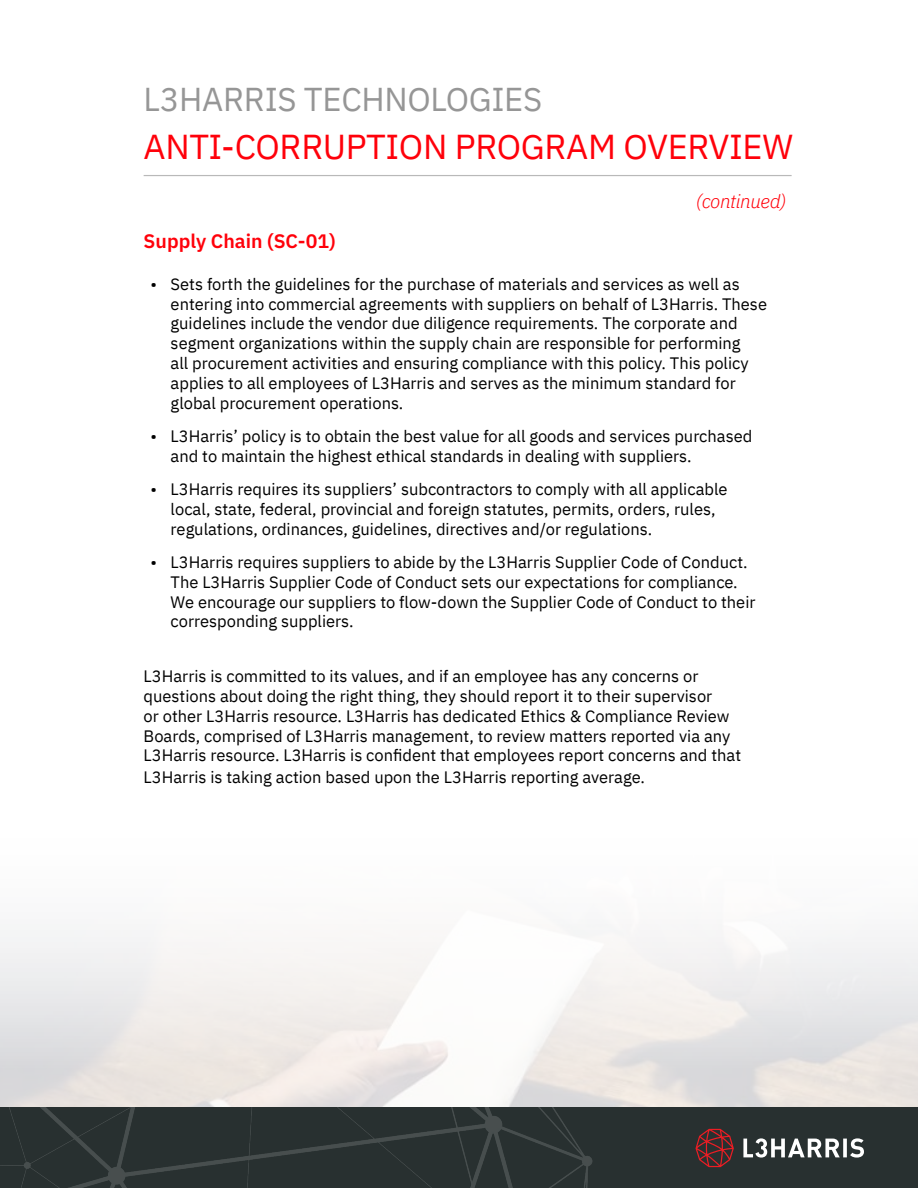
<style>
.page{position:relative;width:918px;height:1188px;background:#fff}
.page>*{position:absolute;margin:0;border:0;box-sizing:border-box;transform-origin:0 0}
.t1{font:34.5px "IBM Plex Sans";letter-spacing:-.01em;color:#ff000a}
.t2{font:33px "IBM Plex Sans";letter-spacing:-.01em;color:#969696}
.t3{font:600 19.5px "IBM Plex Sans";color:#ff000a}
.t4{font:italic 300 18.9px "IBM Plex Sans";letter-spacing:-.02em;color:#ff000a}
.t5{font:16.5px/19.8px "IBM Plex Sans";color:#000}
</style>
<div class="page">
<div style="left:0;top:1107px;width:918px;height:81px;background:#283030"></div>
<img style="left:0;top:1107px;width:593px;height:81px">
<svg style="left:696px;top:1129px;width:38px;height:38px"></svg>
<svg style="left:743px;top:1138px;width:121px;height:20px"></svg>
<hr style="left:144px;top:175px;width:648px;height:1px;background:#b9b9b9">
<h2 class="t2" style="left:144px;top:74px;width:400px">L3HARRIS TECHNOLOGIES</h2>
<h1 class="t1" style="left:144px;top:121px;width:651px">ANTI-CORRUPTION PROGRAM OVERVIEW</h1>
<p class="t4" style="left:696px;top:187px;width:92px">(continued)</p>
<p class="t3" style="left:144px;top:226px;width:194px">Supply Chain (SC-01)</p>
<p class="t5" style="left:171px;top:273px;width:598px;text-indent:-20px">• Sets forth the guidelines for the purchase of materials and services as well as entering into commercial agreements with suppliers on behalf of L3Harris. These guidelines include the vendor due diligence requirements. The corporate and segment organizations within the supply chain are responsible for performing<br>all procurement activities and ensuring compliance with this policy. This policy applies to all employees of L3Harris and serves as the minimum standard for global procurement operations.</p>
<p class="t5" style="left:171px;top:425px;width:583px;text-indent:-20px">• L3Harris’ policy is to obtain the best value for all goods and services purchased and to maintain the highest ethical standards in dealing with suppliers.</p>
<p class="t5" style="left:171px;top:478px;width:559px;text-indent:-20px">• L3Harris requires its suppliers’ subcontractors to comply with all applicable local, state, federal, provincial and foreign statutes, permits, orders, rules, regulations, ordinances, guidelines, directives and/or regulations.</p>
<p class="t5" style="left:171px;top:551px;width:586px;text-indent:-20px">• L3Harris requires suppliers to abide by the L3Harris Supplier Code of Conduct.<br>The L3Harris Supplier Code of Conduct sets our expectations for compliance.<br>We encourage our suppliers to flow-down the Supplier Code of Conduct to their corresponding suppliers.</p>
<p class="t5" style="left:144px;top:665px;width:599px">L3Harris is committed to its values, and if an employee has any concerns or questions about doing the right thing, they should report it to their supervisor<br>or other L3Harris resource. L3Harris has dedicated Ethics &amp; Compliance Review Boards, comprised of L3Harris management, to review matters reported via any L3Harris resource. L3Harris is confident that employees report concerns and that</p>
<p class="t5" style="left:144px;top:766px;width:503px">L3Harris is taking action based upon the L3Harris reporting average.</p>
</div>
